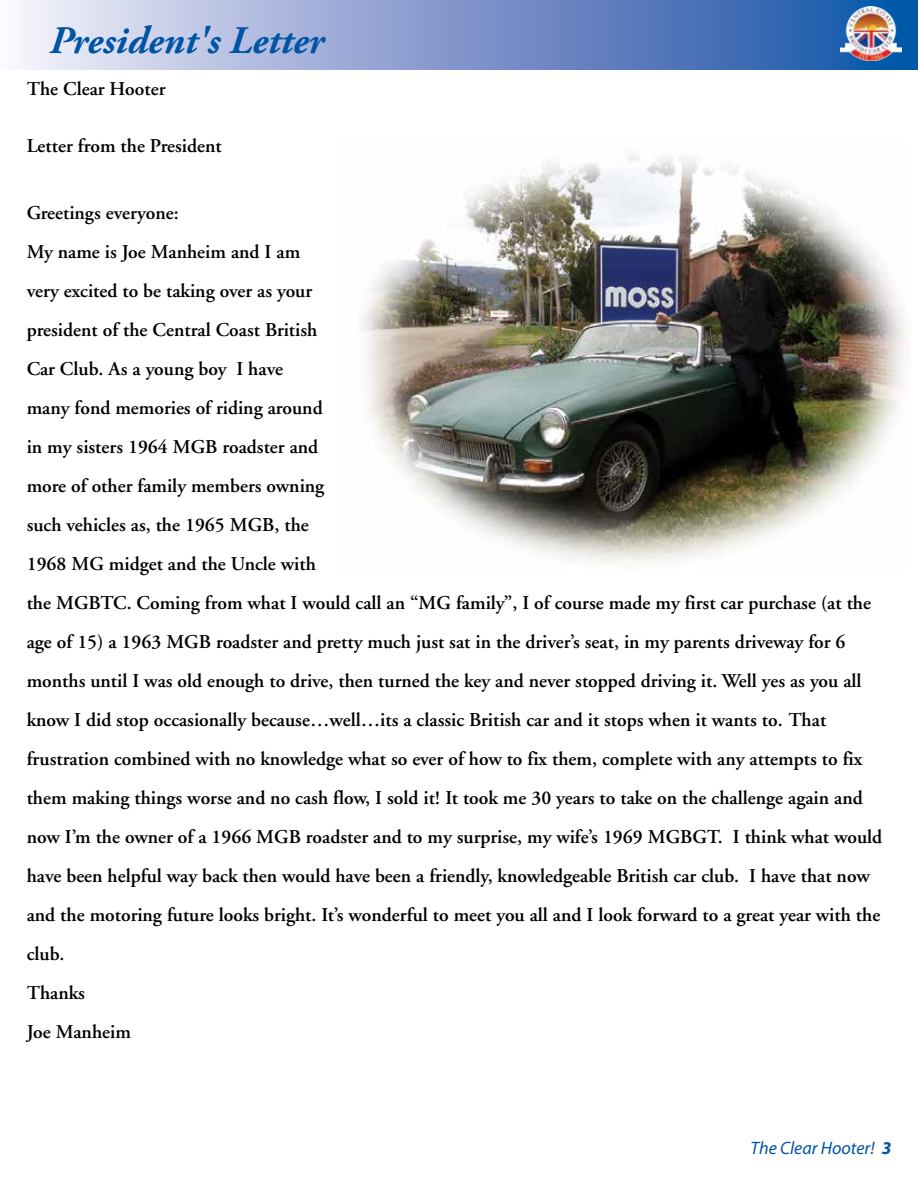
<style>
.page{position:relative;width:918px;height:1188px;background:#fff}
.page>*{position:absolute;margin:0;border:0;box-sizing:border-box;transform-origin:0 0}
.t1{font:italic 700 39px "Adobe Garamond Pro";color:#0054a4}
.t2{font:600 19.5px/39px "Adobe Garamond";color:#000}
.t3{font:italic 18px "Myriad";color:#0054a4}
.s1{font-weight:700}
</style>
<div class="page">
<div style="left:0;top:0;width:918px;height:69px;background:linear-gradient(to right,#f7ecf9,#0c4ca4)"></div>
<img style="left:841px;top:7px;width:60px;height:54px">
<img style="left:361px;top:156px;width:545px;height:410px">
<h1 class="t1" style="left:49px;top:19px;width:276px">President's Letter</h1>
<p class="t2" style="left:27px;top:70px;width:140px">The Clear Hooter</p>
<p class="t2" style="left:27px;top:127px;width:197px">Letter from the President</p>
<p class="t2" style="left:27px;top:194px;width:857px">Greetings everyone:<br>My name is Joe Manheim and I am<br>very excited to be taking over as your<br>president of the Central Coast British<br>Car Club. As a young boy I have<br>many fond memories of riding around<br>in my sisters 1964 MGB roadster and<br>more of other family members owning<br>such vehicles as, the 1965 MGB, the<br>1968 MG midget and the Uncle with<br>the MGBTC. Coming from what I would call an “MG family”, I of course made my first car purchase (at the age of 15) a 1963 MGB roadster and pretty much just sat in the driver’s seat, in my parents driveway for 6 months until I was old enough to drive, then turned the key and never stopped driving it. Well yes as you all know I did stop occasionally because…well…its a classic British car and it stops when it wants to. That frustration combined with no knowledge what so ever of how to fix them, complete with any attempts to fix them making things worse and no cash flow, I sold it! It took me 30 years to take on the challenge again and now I’m the owner of a 1966 MGB roadster and to my surprise, my wife’s 1969 MGBGT. I think what would have been helpful way back then would have been a friendly, knowledgeable British car club. I have that now and the motoring future looks bright. It’s wonderful to meet you all and I look forward to a great year with the club.<br>Thanks<br>Joe Manheim</p>
<p class="t3" style="left:751px;top:1139px;width:142px">The Clear Hooter! <span class="s1">3</span></p>
</div>
